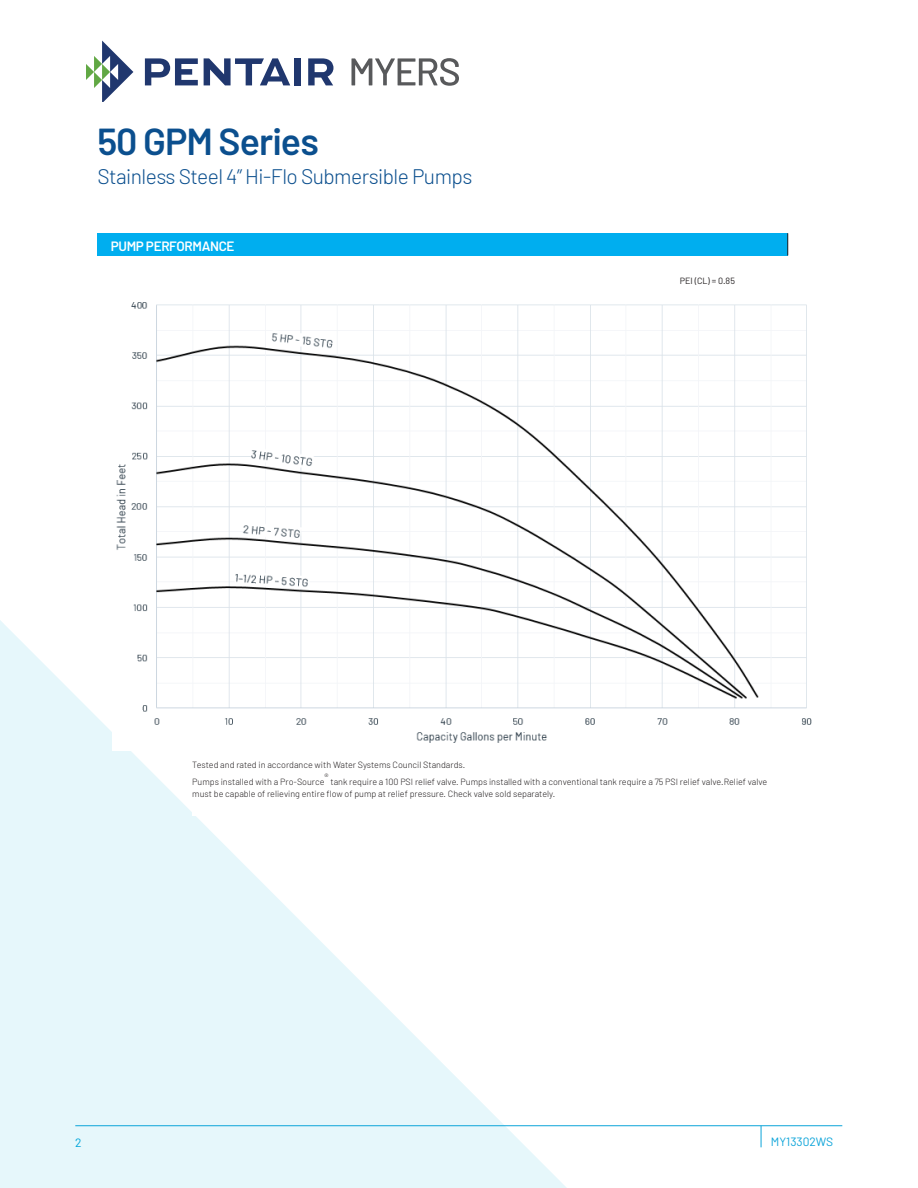
<style>
.page{position:relative;width:918px;height:1188px;background:#fff}
.page>*{position:absolute;margin:0;border:0;box-sizing:border-box;transform-origin:0 0}
.t1{font:600 37.5px "Barlow";letter-spacing:-.025em;color:#0b4f8e}
.t2{font:300 21px "Barlow";letter-spacing:-.025em;color:#0b4f8e}
.ChartHeadsNEW{font:600 13.5px "Barlow";letter-spacing:-.025em;color:#fff}
.t3{font:12px "Barlow";color:#0ca4d9}
.t4{font:12px "Barlow";color:#00a5da}
.caption_NEW{font:300 9px/12px "Barlow";color:#231f20}
.t5{font:9px "Barlow";color:#231f20}
</style>
<div class="page">
<svg style="left:0;top:620px;width:594px;height:568px;fill:#e6f7fb"></svg>
<hr style="left:75px;top:1125px;width:767px;height:1px;background:#0ca4d9">
<svg style="left:761px;top:1126px;width:1px;height:21px"></svg>
<svg style="left:351px;top:58px;width:108px;height:28px"></svg>
<svg style="left:86px;top:41px;width:47px;height:61px"></svg>
<svg style="left:145px;top:58px;width:53px;height:27px"></svg>
<svg style="left:204px;top:58px;width:86px;height:27px"></svg>
<div style="left:295px;top:58px;width:6px;height:27px;background:#20376e"></div>
<svg style="left:308px;top:58px;width:25px;height:27px"></svg>
<div style="left:192px;top:759px;width:589px;height:57px;background:#fff"></div>
<div style="left:97px;top:233px;width:691px;height:22px;background:#00aeef"></div>
<svg style="left:787px;top:233px;width:1px;height:22px"></svg>
<img style="left:112px;top:302px;width:700px;height:449px">
<h1 class="t1" style="left:97px;top:118px;width:223px">50 GPM Series</h1>
<h2 class="t2" style="left:97px;top:164px;width:377px">Stainless Steel 4” Hi-Flo Submersible Pumps</h2>
<p class="ChartHeadsNEW" style="left:111px;top:238px;width:125px">PUMP PERFORMANCE</p>
<p class="t5" style="left:680px;top:276px;width:57px">PEI (CL) = 0.85</p>
<p class="caption_NEW" style="left:192px;top:759px;width:275px">Tested and rated in accordance with Water Systems Council Standards.</p>
<p class="caption_NEW" style="left:192px;top:775px;width:134px">Pumps installed with a Pro-Source</p>
<p class="caption_NEW" style="left:325px;top:771px;width:6px">®</p>
<p class="caption_NEW" style="left:192px;top:775px;width:577px;text-indent:138px">tank require a 100 PSI relief valve. Pumps installed with a conventional tank require a 75 PSI relief valve.Relief valve must be capable of relieving entire flow of pump at relief pressure. Check valve sold separately.</p>
<h3 class="t4" style="left:75px;top:1136px;width:8px">2</h3>
<h3 class="t3" style="left:771px;top:1134px;width:64px">MY13302WS</h3>
</div>
